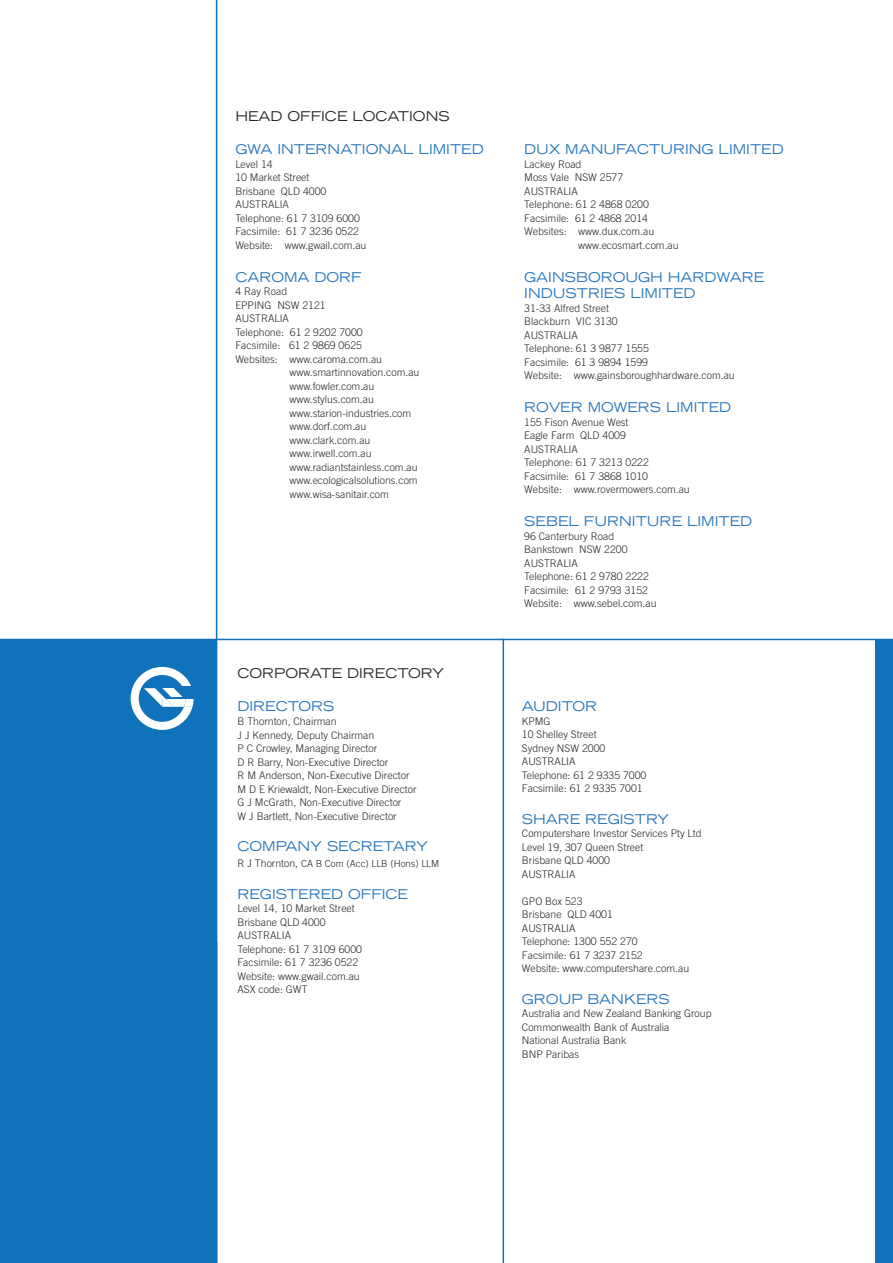
<style>
.page{position:relative;width:893px;height:1263px;background:#fff}
.page>*{position:absolute;margin:0;border:0;box-sizing:border-box;transform-origin:0 0}
.t1{font:expanded 13.5px/16.5px "Trade Gothic LT Std";color:#2977bd}
.t2{font:expanded 13.5px "Trade Gothic LT Std";color:#29292a}
.t3{font:300 10.5px/13.5px "Trade Gothic LT Std";color:#29292a}
.t4{font:300 9.75px "Trade Gothic LT Std";color:#29292a}
.s1{font-size:10.5px}
</style>
<div class="page">
<div style="left:0;top:640px;width:216px;height:623px;background:#1072ba"></div>
<hr style="left:0;top:639px;width:893px;height:1px;background:#1072ba">
<hr style="left:216px;top:640px;width:1px;height:623px;background:#1072ba">
<hr style="left:216px;top:0;width:1px;height:640px;background:#1072ba">
<svg style="left:131px;top:667px;width:63px;height:63px"></svg>
<hr style="left:503px;top:639px;width:1px;height:624px;background:#1072ba">
<div style="left:875px;top:639px;width:18px;height:624px;background:#1072ba"></div>
<p class="t2" style="left:235px;top:107px;width:216px">H EAD OFFICE LOCATIONS</p>
<p class="t1" style="left:235px;top:141px;width:248px">GWA I NTERNATIONAL LIM ITED</p>
<p class="t3" style="left:235px;top:157px;width:133px">Level 14<br>10 Market Street<br>Brisbane QLD 4000<br>AUSTRALIA<br>Telephone: 61 7 3109 6000<br>Facsimile: 61 7 3236 0522<br>Website: www.gwail.com.au</p>
<p class="t1" style="left:235px;top:268px;width:128px">CAROMA DORF</p>
<p class="t3" style="left:235px;top:284px;width:53px">4 Ray Road</p>
<p class="t3" style="left:235px;top:298px;width:92px">EPPING NSW 2121</p>
<p class="t3" style="left:235px;top:311px;width:55px">AUSTRALIA</p>
<p class="t3" style="left:235px;top:325px;width:129px">Telephone: 61 2 9202 7000</p>
<p class="t3" style="left:235px;top:338px;width:128px">Facsimile: 61 2 9869 0625</p>
<p class="t3" style="left:235px;top:352px;width:148px">Websites: www.caroma.com.au</p>
<p class="t3" style="left:289px;top:365px;width:132px">www.smartinnovation.com.au</p>
<p class="t3" style="left:289px;top:379px;width:86px">www.fowler.com.au</p>
<p class="t3" style="left:289px;top:392px;width:86px">www.stylus.com.au</p>
<p class="t3" style="left:289px;top:406px;width:123px">www.starion-industries.com</p>
<p class="t3" style="left:289px;top:419px;width:79px">www.dorf.com.au</p>
<p class="t3" style="left:289px;top:433px;width:83px">www.clark.com.au</p>
<p class="t3" style="left:289px;top:446px;width:84px">www.irwell.com.au</p>
<p class="t3" style="left:289px;top:460px;width:130px">www.radiantstainless.com.au</p>
<p class="t3" style="left:289px;top:473px;width:130px">www.ecologicalsolutions.com</p>
<p class="t3" style="left:289px;top:487px;width:101px">www.wisa-sanitair.com</p>
<p class="t2" style="left:237px;top:665px;width:208px">CORPORATE DIRECTORY</p>
<p class="t1" style="left:237px;top:698px;width:98px">DIRECTORS</p>
<p class="t3" style="left:237px;top:714px;width:181px">B Thornton, Chairman<br>J J Kennedy, Deputy Chairman<br>P C Crowley, Managing Director<br>D R Barry, Non-Executive Director<br>R M Anderson, Non-Executive Director M D E Kriewaldt, Non-Executive Director G J McGrath, Non-Executive Director<br>W J Bartlett, Non-Executive Director</p>
<p class="t1" style="left:237px;top:837px;width:192px">COM PANY SECRETARY</p>
<p class="t4" style="left:237px;top:858px;width:203px"><span class="s1">R J Thornton,</span> CA B Com (Acc) LLB (Hons) LLM</p>
<p class="t1" style="left:237px;top:885px;width:172px">R EGISTERED OFFICE</p>
<p class="t3" style="left:237px;top:901px;width:126px">Level 14, 10 Market Street<br>Brisbane QLD 4000<br>AUSTRALIA<br>Telephone: 61 7 3109 6000<br>Facsimile: 61 7 3236 0522<br>Website: www.gwail.com.au<br>ASX code: GWT</p>
<p class="t1" style="left:524px;top:141px;width:259px">DUX MANUFACTURING LIM ITED</p>
<p class="t3" style="left:524px;top:157px;width:59px">Lackey Road</p>
<p class="t3" style="left:524px;top:170px;width:100px">Moss Vale NSW 2577</p>
<p class="t3" style="left:524px;top:184px;width:55px">AUSTRALIA</p>
<p class="t3" style="left:524px;top:197px;width:126px">Telephone: 61 2 4868 0200</p>
<p class="t3" style="left:524px;top:211px;width:125px">Facsimile: 61 2 4868 2014</p>
<p class="t3" style="left:524px;top:224px;width:131px">Websites: www.dux.com.au</p>
<p class="t3" style="left:578px;top:238px;width:102px">www.ecosmart.com.au</p>
<p class="t1" style="left:524px;top:268px;width:242px">GAINSBOROUGH HARDWARE<br>I NDUSTRIES LIM ITED</p>
<p class="t3" style="left:524px;top:301px;width:212px">31-33 Alfred Street<br>Blackburn VIC 3130<br>AUSTRALIA<br>Telephone: 61 3 9877 1555<br>Facsimile: 61 3 9894 1599<br>Website: www.gainsboroughhardware.com.au</p>
<p class="t1" style="left:524px;top:399px;width:207px">ROVER MOWERS LIM ITED</p>
<p class="t3" style="left:524px;top:415px;width:167px">155 Fison Avenue West<br>Eagle Farm QLD 4009<br>AUSTRALIA<br>Telephone: 61 7 3213 0222<br>Facsimile: 61 7 3868 1010<br>Website: www.rovermowers.com.au</p>
<p class="t1" style="left:524px;top:513px;width:228px">SEBEL FURNITURE LIM ITED</p>
<p class="t3" style="left:524px;top:529px;width:134px">96 Canterbury Road<br>Bankstown NSW 2200<br>AUSTRALIA<br>Telephone: 61 2 9780 2222<br>Facsimile: 61 2 9793 3152<br>Website: www.sebel.com.au</p>
<p class="t1" style="left:522px;top:698px;width:77px">AUDITOR</p>
<p class="t3" style="left:522px;top:714px;width:126px">KPMG<br>10 Shelley Street<br>Sydney NSW 2000<br>AUSTRALIA<br>Telephone: 61 2 9335 7000<br>Facsimile: 61 2 9335 7001</p>
<p class="t1" style="left:522px;top:810px;width:149px">SHARE R EGISTRY</p>
<p class="t3" style="left:522px;top:826px;width:181px">Computershare Investor Services Pty Ltd<br>Level 19, 307 Queen Street<br>Brisbane QLD 4000<br>AUSTRALIA</p>
<p class="t3" style="left:522px;top:894px;width:169px">GPO Box 523<br>Brisbane QLD 4001<br>AUSTRALIA<br>Telephone: 1300 552 270<br>Facsimile: 61 7 3237 2152<br>Website: www.computershare.com.au</p>
<p class="t1" style="left:522px;top:990px;width:149px">GROUP BANKERS</p>
<p class="t3" style="left:522px;top:1006px;width:191px">Australia and New Zealand Banking Group<br>Commonwealth Bank of Australia<br>National Australia Bank<br>BNP Paribas</p>
</div>
